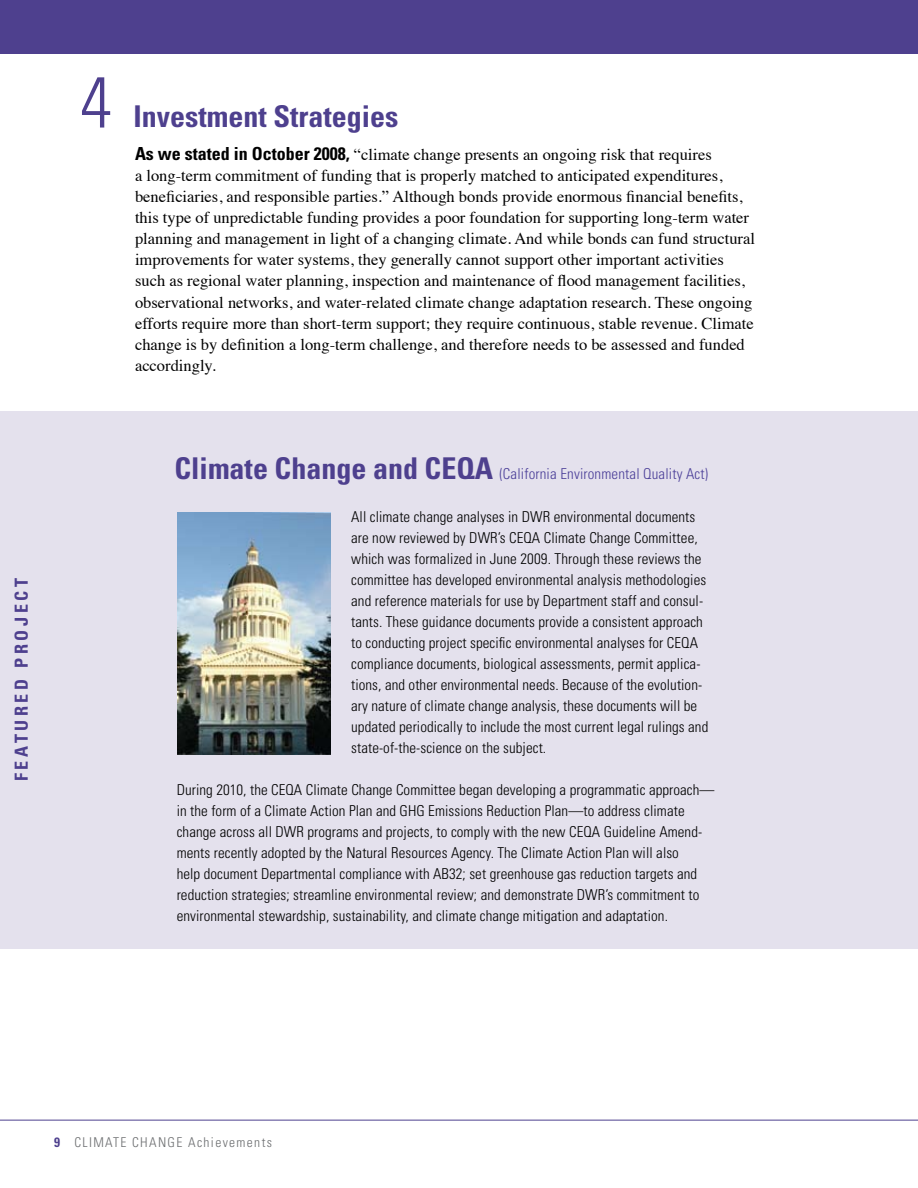
<style>
.page{position:relative;width:918px;height:1188px;background:#fff}
.page>*{position:absolute;margin:0;border:0;box-sizing:border-box;transform-origin:0 0}
.t1{font:300 condensed 72px "Univers";color:#4e408e}
.t2{font:700 condensed 30px "Univers";color:#4e408e}
.t3{font:700 condensed 18px "Univers";letter-spacing:.2em;color:#4e408e}
.t4{font:16.5px/21px "Times";color:#000}
.t5{font:300 condensed 15px/21px "Univers";letter-spacing:.005em;color:#000}
.t6{font:300 condensed 15px "Univers";letter-spacing:.01em;color:#4c4099}
.t7{font:300 condensed 13.5px "Univers";letter-spacing:.1em;color:#6d6f71}
.s1{font-family:"Univers";font-weight:700;font-stretch:condensed;font-size:18px}
.s2{font-weight:700;font-size:30px;color:#4e408e}
.s3{font-weight:700;color:#4e408e}
</style>
<div class="page">
<div style="left:0;top:411px;width:918px;height:538px;background:#e4e1ed"></div>
<div style="left:0;top:0;width:918px;height:53px;background:#4e408e"></div>
<img style="left:177px;top:513px;width:154px;height:241px">
<hr style="left:0;top:1120px;width:918px;height:1px;background:#4e408e">
<p class="t3" style="left:10px;top:781px;width:204px;rotate:-90deg">FEATURED PROJECT</p>
<h1 class="t1" style="left:80px;top:59px;width:33px">4</h1>
<h2 class="t2" style="left:134px;top:98px;width:266px">Investment Strategies</h2>
<p class="t4" style="left:135px;top:143px;width:621px"><span class="s1">As we stated in October 2008,</span> “climate change presents an ongoing risk that requires<br>a long-term commitment of funding that is properly matched to anticipated expenditures, beneficiaries, and responsible parties.” Although bonds provide enormous financial benefits, this type of unpredictable funding provides a poor foundation for supporting long-term water planning and management in light of a changing climate. And while bonds can fund structural improvements for water systems, they generally cannot support other important activities such as regional water planning, inspection and maintenance of flood management facilities, observational networks, and water-related climate change adaptation research. These ongoing efforts require more than short-term support; they require continuous, stable revenue. Climate change is by definition a long-term challenge, and therefore needs to be assessed and funded accordingly.</p>
<p class="t6" style="left:175px;top:465px;width:535px"><span class="s2">Climate Change and CEQA</span> (California Environmental Quality Act)</p>
<p class="t5" style="left:351px;top:507px;width:359px">All climate change analyses in DWR environmental documents are now reviewed by DWR’s CEQA Climate Change Committee, which was formalized in June 2009. Through these reviews the committee has developed environmental analysis methodologies and reference materials for use by Department staff and consul&shy;tants. These guidance documents provide a consistent approach to conducting project specific environmental analyses for CEQA compliance documents, biological assessments, permit applica&shy;tions, and other environmental needs. Because of the evolution&shy;ary nature of climate change analysis, these documents will be updated periodically to include the most current legal rulings and state-of-the-science on the subject.</p>
<p class="t5" style="left:177px;top:780px;width:539px">During 2010, the CEQA Climate Change Committee began developing a programmatic approach— in the form of a Climate Action Plan and GHG Emissions Reduction Plan—to address climate change across all DWR programs and projects, to comply with the new CEQA Guideline Amend&shy;ments recently adopted by the Natural Resources Agency. The Climate Action Plan will also<br>help document Departmental compliance with AB32; set greenhouse gas reduction targets and reduction strategies; streamline environmental review; and demonstrate DWR’s commitment to environmental stewardship, sustainability, and climate change mitigation and adaptation.</p>
<p class="t7" style="left:54px;top:1134px;width:220px"><span class="s3">9</span> CLIMATE CHANGE Achievements</p>
</div>
